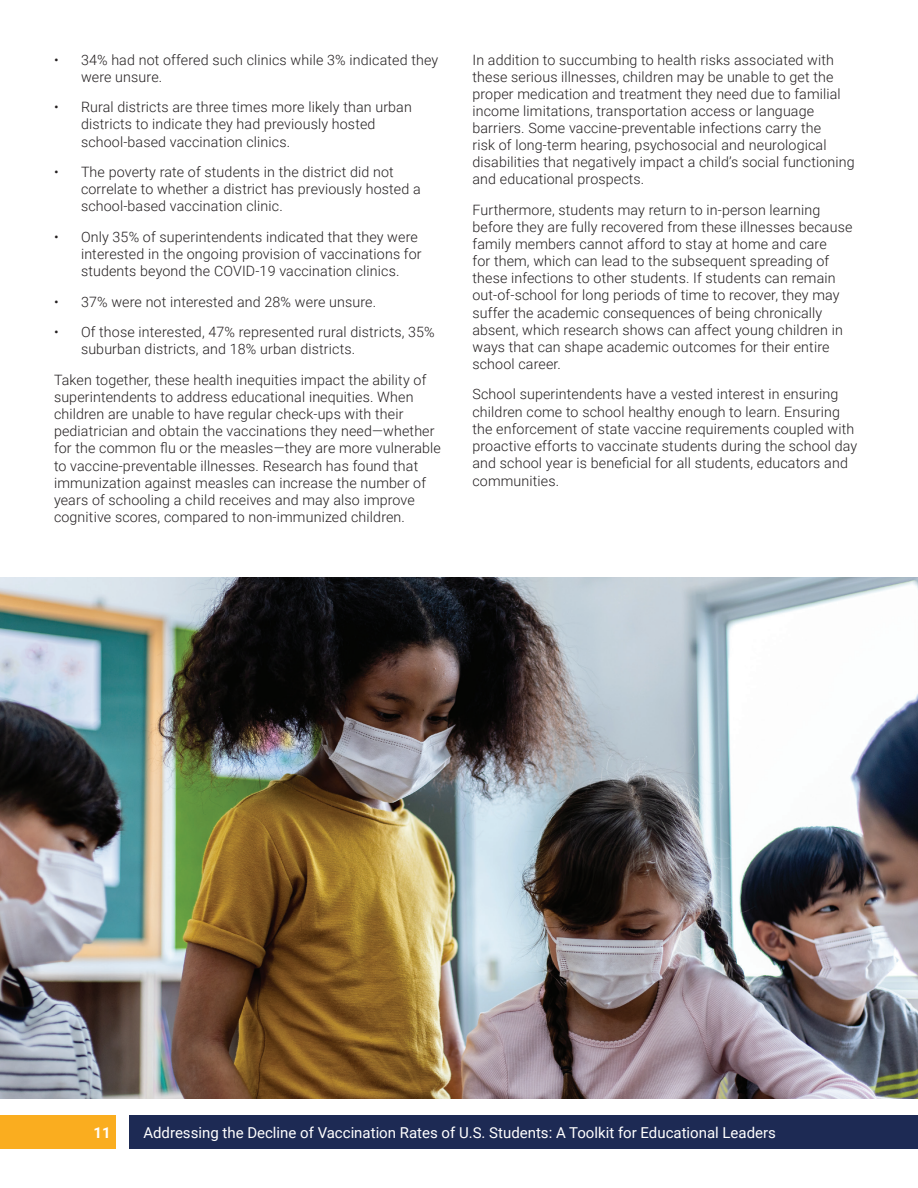
<style>
.page{position:relative;width:918px;height:1188px;background:#fff}
.page>*{position:absolute;margin:0;border:0;box-sizing:border-box;transform-origin:0 0}
.t1{font:15px "Roboto";color:#fff}
.t2{font:700 15px "Roboto";color:#fff}
.t3{font:300 14.25px/17.1px "Roboto";letter-spacing:.01em;color:#231f20}
</style>
<div class="page">
<div style="left:0;top:1116px;width:116px;height:33px;background:#faad1f"></div>
<div style="left:129px;top:1116px;width:789px;height:33px;background:#1d2a54"></div>
<img style="left:0;top:578px;width:918px;height:520px">
<p class="t3" style="left:81px;top:51px;width:359px;text-indent:-27px">• 34% had not offered such clinics while 3% indicated they were unsure.</p>
<p class="t3" style="left:81px;top:98px;width:332px;text-indent:-27px">• Rural districts are three times more likely than urban districts to indicate they had previously hosted school-based vaccination clinics.</p>
<p class="t3" style="left:81px;top:163px;width:341px;text-indent:-27px">• The poverty rate of students in the district did not correlate to whether a district has previously hosted a school-based vaccination clinic.</p>
<p class="t3" style="left:81px;top:228px;width:342px;text-indent:-27px">• Only 35% of superintendents indicated that they were interested in the ongoing provision of vaccinations for students beyond the COVID-19 vaccination clinics.</p>
<p class="t3" style="left:54px;top:293px;width:324px">• 37% were not interested and 28% were unsure.</p>
<p class="t3" style="left:81px;top:323px;width:355px;text-indent:-27px">• Of those interested, 47% represented rural districts, 35% suburban districts, and 18% urban districts.</p>
<p class="t3" style="left:54px;top:371px;width:388px">Taken together, these health inequities impact the ability of superintendents to address educational inequities. When children are unable to have regular check-ups with their pediatrician and obtain the vaccinations they need—whether for the common flu or the measles—they are more vulnerable to vaccine-preventable illnesses. Research has found that immunization against measles can increase the number of years of schooling a child receives and may also improve cognitive scores, compared to non-immunized children.</p>
<p class="t3" style="left:472px;top:51px;width:384px">In addition to succumbing to health risks associated with these serious illnesses, children may be unable to get the proper medication and treatment they need due to familial income limitations, transportation access or language barriers. Some vaccine-preventable infections carry the<br>risk of long-term hearing, psychosocial and neurological disabilities that negatively impact a child’s social functioning and educational prospects.</p>
<p class="t3" style="left:472px;top:201px;width:381px">Furthermore, students may return to in-person learning before they are fully recovered from these illnesses because family members cannot afford to stay at home and care<br>for them, which can lead to the subsequent spreading of these infections to other students. If students can remain out-of-school for long periods of time to recover, they may suffer the academic consequences of being chronically absent, which research shows can affect young children in ways that can shape academic outcomes for their entire school career.</p>
<p class="t3" style="left:472px;top:385px;width:386px">School superintendents have a vested interest in ensuring children come to school healthy enough to learn. Ensuring the enforcement of state vaccine requirements coupled with proactive efforts to vaccinate students during the school day and school year is beneficial for all students, educators and communities.</p>
<p class="t2" style="left:93px;top:1122px;width:19px">11</p>
<p class="t1" style="left:143px;top:1122px;width:634px">Addressing the Decline of Vaccination Rates of U.S. Students: A Toolkit for Educational Leaders</p>
</div>
